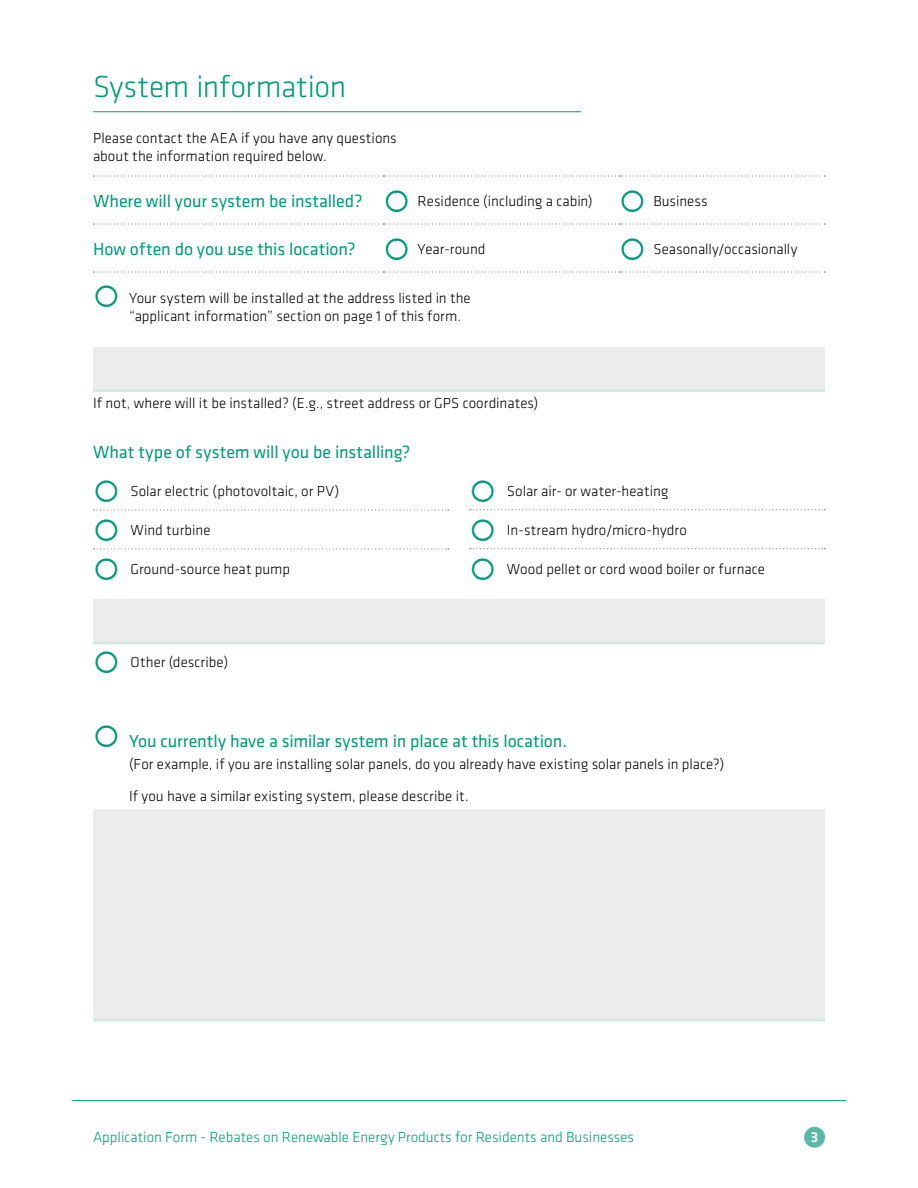
<style>
.page{position:relative;width:918px;height:1188px;background:#fff}
.page>*{position:absolute;margin:0;border:0;box-sizing:border-box;transform-origin:0 0}
.t1{font:300 31.5px "Klavika";letter-spacing:-.005em;color:#009b7c}
.t2{font:18px "Klavika";letter-spacing:-.005em;color:#009b7c}
.t3{font:300 15px/18px "Klavika";color:#000}
.t4{font:300 15px "Klavika";color:#009b7c}
.t5{font:500 15px "Klavika";color:#fff}
.s1{font-weight:400;font-size:18px;color:#009b7c}
.s2{color:#009b7c}
.s3{font-weight:300;font-size:15px;color:#000}
</style>
<div class="page">
<div style="left:804px;top:1127px;width:21px;height:21px;background:#5ab9a6;border-radius:50%"></div>
<hr style="left:72px;top:1100px;width:774px;height:1px;background:#009b7c">
<hr style="left:93px;top:111px;width:488px;height:1px;background:#009b7c">
<svg style="left:94px;top:223px;width:731px;height:2px"></svg>
<svg style="left:94px;top:271px;width:731px;height:2px"></svg>
<svg style="left:94px;top:175px;width:731px;height:2px"></svg>
<div style="left:93px;top:347px;width:732px;height:43px;background:#ededee"></div>
<hr style="left:93px;top:389px;width:732px;height:3px;background:#d2e9e3">
<div style="left:93px;top:810px;width:732px;height:210px;background:#ededee"></div>
<svg style="left:93px;top:1018px;width:123px;height:4px"></svg>
<hr style="left:216px;top:1018px;width:124px;height:4px;background:#ddeae8">
<svg style="left:340px;top:1018px;width:485px;height:4px;fill:#d8e9e5"></svg>
<svg style="left:94px;top:509px;width:355px;height:2px"></svg>
<svg style="left:94px;top:548px;width:355px;height:2px"></svg>
<svg style="left:470px;top:509px;width:355px;height:1px"></svg>
<svg style="left:470px;top:548px;width:355px;height:1px"></svg>
<div style="left:93px;top:599px;width:732px;height:44px;background:#ededee"></div>
<hr style="left:93px;top:641px;width:732px;height:3px;background:#d2e9e3">
<h1 class="t1" style="left:93px;top:68px;width:255px">System information</h1>
<p class="t3" style="left:93px;top:129px;width:305px">Please contact the AEA if you have any questions about the information required below.</p>
<p class="t3" style="left:93px;top:191px;width:616px"><span class="s1">Where will your system be installed?</span> <span class="s2">○</span> Residence (including a cabin) <span class="s2">○</span> Business</p>
<p class="t2" style="left:93px;top:237px;width:394px">How often do you use this location? ○ <span class="s3">Year-round</span></p>
<p class="t3" style="left:619px;top:239px;width:180px"><span class="s2">○</span> Seasonally/occasionally</p>
<p class="t3" style="left:129px;top:289px;width:343px;text-indent:-36px"><span class="s2">○</span> Your system will be installed at the address listed in the “applicant information” section on page 1 of this form.</p>
<p class="t3" style="left:93px;top:394px;width:447px">If not, where will it be installed? (E.g., street address or GPS coordinates)</p>
<p class="t2" style="left:93px;top:441px;width:319px">What type of system will you be installing?</p>
<p class="t3" style="left:93px;top:482px;width:248px"><span class="s2">○</span> Solar electric (photovoltaic, or PV)</p>
<p class="t3" style="left:93px;top:521px;width:119px"><span class="s2">○</span> Wind turbine</p>
<p class="t3" style="left:93px;top:560px;width:199px"><span class="s2">○</span> Ground-source heat pump</p>
<p class="t3" style="left:93px;top:653px;width:137px"><span class="s2">○</span> Other (describe)</p>
<p class="t3" style="left:469px;top:482px;width:201px"><span class="s2">○</span> Solar air- or water-heating</p>
<p class="t3" style="left:469px;top:521px;width:219px"><span class="s2">○</span> In-stream hydro/micro-hydro</p>
<p class="t3" style="left:469px;top:560px;width:297px"><span class="s2">○</span> Wood pellet or cord wood boiler or furnace</p>
<p class="t2" style="left:93px;top:729px;width:475px">○ You currently have a similar system in place at this location.</p>
<p class="t3" style="left:129px;top:748px;width:597px;line-height:31.5px">(For example, if you are installing solar panels, do you already have existing solar panels in place?)<br>If you have a similar existing system, please describe it.</p>
<p class="t4" style="left:93px;top:1128px;width:543px">Application Form - Rebates on Renewable Energy Products for Residents and Businesses</p>
<p class="t5" style="left:811px;top:1127px;width:9px">3</p>
</div>
